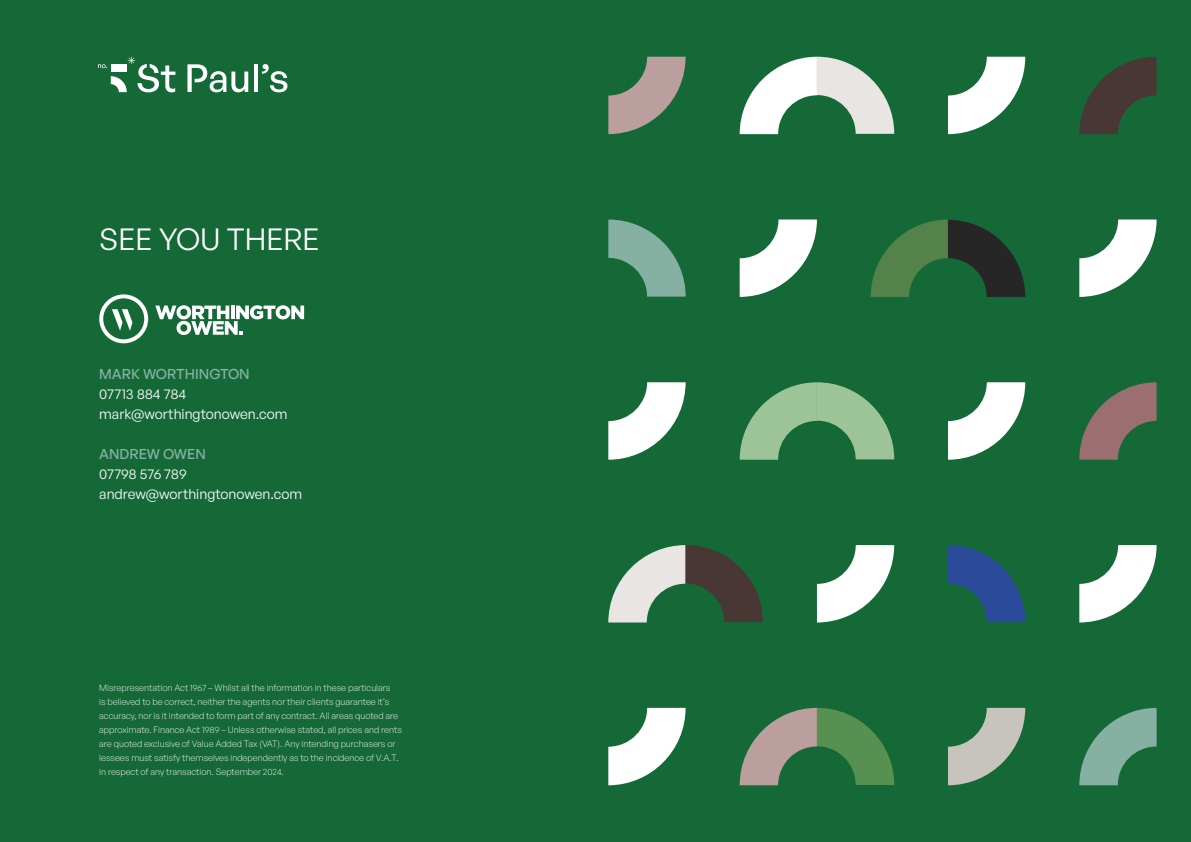
<style>
.page{position:relative;width:1191px;height:842px;background:#146937}
.page>*{position:absolute;margin:0;border:0;box-sizing:border-box;transform-origin:0 0}
.t1{font:30px "General Sans";color:#fff}
.t2{font:14px/20px "General Sans";color:#fff}
.t3{font:500 14px "General Sans";color:#86b1a2}
.t4{font:300 9px/14px "General Sans";color:#fff}
</style>
<div class="page">
<svg style="left:1079px;top:57px;width:77px;height:77px"></svg>
<svg style="left:1079px;top:382px;width:77px;height:78px"></svg>
<svg style="left:1079px;top:219px;width:77px;height:78px"></svg>
<svg style="left:739px;top:219px;width:78px;height:78px"></svg>
<svg style="left:1079px;top:545px;width:77px;height:77px"></svg>
<svg style="left:1079px;top:708px;width:77px;height:77px"></svg>
<svg style="left:817px;top:545px;width:77px;height:77px"></svg>
<svg style="left:948px;top:57px;width:77px;height:77px"></svg>
<svg style="left:948px;top:382px;width:77px;height:78px"></svg>
<svg style="left:948px;top:708px;width:77px;height:77px"></svg>
<svg style="left:608px;top:57px;width:77px;height:77px"></svg>
<svg style="left:608px;top:382px;width:77px;height:78px"></svg>
<svg style="left:608px;top:708px;width:77px;height:77px"></svg>
<svg style="left:739px;top:57px;width:155px;height:77px"></svg>
<svg style="left:739px;top:382px;width:155px;height:78px"></svg>
<svg style="left:608px;top:545px;width:155px;height:77px"></svg>
<svg style="left:948px;top:545px;width:77px;height:77px"></svg>
<svg style="left:608px;top:219px;width:77px;height:78px"></svg>
<svg style="left:739px;top:708px;width:155px;height:77px"></svg>
<svg style="left:870px;top:219px;width:155px;height:78px"></svg>
<hr style="left:254px;top:64px;width:4px;height:28px;background:#fff">
<svg style="left:262px;top:64px;width:25px;height:28px"></svg>
<svg style="left:187px;top:64px;width:61px;height:28px"></svg>
<svg style="left:98px;top:57px;width:77px;height:35px"></svg>
<svg style="left:99px;top:294px;width:49px;height:49px"></svg>
<svg style="left:155px;top:305px;width:149px;height:30px"></svg>
<h1 class="t1" style="left:99px;top:220px;width:222px">SEE YOU THERE</h1>
<h2 class="t3" style="left:99px;top:365px;width:152px">MARK WORTHINGTON</h2>
<h2 class="t2" style="left:99px;top:383px;width:190px">07713 884 784 mark@worthingtonowen.com</h2>
<h2 class="t3" style="left:99px;top:445px;width:108px">ANDREW OWEN</h2>
<h2 class="t2" style="left:99px;top:463px;width:204px">07798 576 789 andrew@worthingtonowen.com</h2>
<p class="t4" style="left:99px;top:680px;width:304px">Misrepresentation Act 1967 – Whilst all the information in these particulars<br>is believed to be correct, neither the agents nor their clients guarantee it’s accuracy, nor is it intended to form part of any contract. All areas quoted are approximate. Finance Act 1989 – Unless otherwise stated, all prices and rents are quoted exclusive of Value Added Tax (VAT). Any intending purchasers or lessees must satisfy themselves independently as to the incidence of V.A.T. in respect of any transaction. September 2024.</p>
</div>
